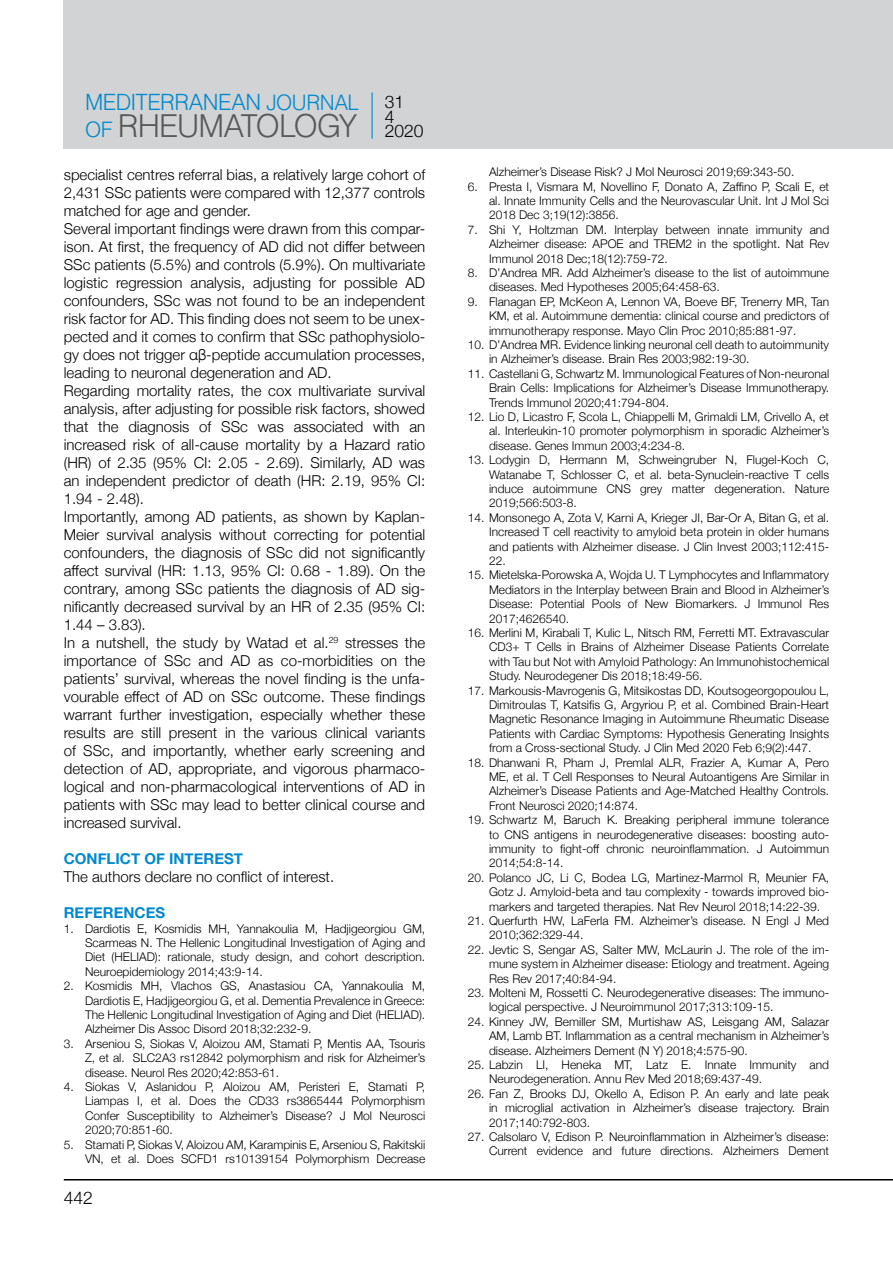
<style>
.page{position:relative;width:893px;height:1263px;background:#fff}
.page>*{position:absolute;margin:0;border:0;box-sizing:border-box;transform-origin:0 0}
.t1{font:31.2px "UB Helvetica Light";letter-spacing:-.025em;color:#58595b}
.t2{font:22.2px "UB Helvetica Light";letter-spacing:-.02em;color:#0089cf}
.t3{font:300 17.4px/15px "Helvetica Neue";color:#000}
.t4{font:300 15px/18px "Helvetica Neue";color:#000}
.t5{font:700 15px "Helvetica Neue";color:#0089cf}
.t6{font:300 12px/14.4px "Helvetica Neue";color:#000;text-align:justify}
.s1{font-size:21px}
.s2{font-size:21px;color:#0089cf}
</style>
<div class="page">
<hr style="left:64px;top:1179px;width:829px;height:1px;background:#000">
<div style="left:64px;top:0;width:829px;height:149px;background:#d1d3d4"></div>
<hr style="left:371px;top:92px;width:2px;height:47px;background:#0089cf">
<h2 class="t2" style="left:85px;top:89px;width:275px">MEDITERRANEAN <span class="s1">JOURNAL</span></h2>
<h1 class="t1" style="left:85px;top:107px;width:273px"><span class="s2">OF</span> RHEUMATOLOGY</h1>
<h3 class="t3" style="left:385px;top:93px;width:40px">31<br>4<br>2020</h3>
<p class="t4" style="left:64px;top:165px;width:363px">specialist centres referral bias, a relatively large cohort of 2,431 SSc patients were compared with 12,377 controls matched for age and gender.<br>Several important findings were drawn from this compar&shy;ison. At first, the frequency of AD did not differ between SSc patients (5.5%) and controls (5.9%). On multivariate logistic regression analysis, adjusting for possible AD confounders, SSc was not found to be an independent risk factor for AD. This finding does not seem to be unex&shy;pected and it comes to confirm that SSc pathophysiolo&shy;gy does not trigger αβ-peptide accumulation processes, leading to neuronal degeneration and AD.<br>Regarding mortality rates, the cox multivariate survival analysis, after adjusting for possible risk factors, showed that the diagnosis of SSc was associated with an increased risk of all-cause mortality by a Hazard ratio (HR) of 2.35 (95% CI: 2.05 - 2.69). Similarly, AD was an independent predictor of death (HR: 2.19, 95% CI:<br>1.94 - 2.48).<br>Importantly, among AD patients, as shown by Kaplan-Meier survival analysis without correcting for potential confounders, the diagnosis of SSc did not significantly affect survival (HR: 1.13, 95% CI: 0.68 - 1.89). On the contrary, among SSc patients the diagnosis of AD sig&shy;nificantly decreased survival by an HR of 2.35 (95% CI:<br>1.44 – 3.83).<br>In a nutshell, the study by Watad et al.<sup>29</sup> stresses the importance of SSc and AD as co-morbidities on the patients’ survival, whereas the novel finding is the unfa&shy;vourable effect of AD on SSc outcome. These findings warrant further investigation, especially whether these results are still present in the various clinical variants of SSc, and importantly, whether early screening and detection of AD, appropriate, and vigorous pharmaco&shy;logical and non-pharmacological interventions of AD in patients with SSc may lead to better clinical course and increased survival.</p>
<p class="t5" style="left:64px;top:847px;width:181px">CONFLICT OF INTEREST</p>
<p class="t4" style="left:64px;top:867px;width:272px">The authors declare no conflict of interest.</p>
<p class="t5" style="left:64px;top:901px;width:103px">REFERENCES</p>
<p class="t6" style="left:85px;top:920px;width:342px;text-indent:-21px">1. Dardiotis E, Kosmidis MH, Yannakoulia M, Hadjigeorgiou GM, Scarmeas N. The Hellenic Longitudinal Investigation of Aging and Diet (HELIAD): rationale, study design, and cohort description.<br>Neuroepidemiology 2014;43:9-14.</p>
<p class="t6" style="left:85px;top:978px;width:342px;text-indent:-21px">2. Kosmidis MH, Vlachos GS, Anastasiou CA, Yannakoulia M, Dardiotis E, Hadjigeorgiou G, et al. Dementia Prevalence in Greece:<br>The Hellenic Longitudinal Investigation of Aging and Diet (HELIAD).<br>Alzheimer Dis Assoc Disord 2018;32:232-9.</p>
<p class="t6" style="left:85px;top:1035px;width:342px;text-indent:-21px">3. Arseniou S, Siokas V, Aloizou AM, Stamati P, Mentis AA, Tsouris Z, et al. SLC2A3 rs12842 polymorphism and risk for Alzheimer’s disease. Neurol Res 2020;42:853-61.</p>
<p class="t6" style="left:85px;top:1078px;width:342px;text-indent:-21px">4. Siokas V, Aslanidou P, Aloizou AM, Peristeri E, Stamati P, Liampas I, et al. Does the CD33 rs3865444 Polymorphism Confer Susceptibility to Alzheimer’s Disease? J Mol Neurosci 2020;70:851-60.</p>
<p class="t6" style="left:64px;top:1136px;width:363px;text-align:right">5. Stamati P, Siokas V, Aloizou AM, Karampinis E, Arseniou S, Rakitskii<br>VN, et al. Does SCFD1 rs10139154 Polymorphism Decrease</p>
<h3 class="t3" style="left:64px;top:1189px;width:31px">442</h3>
<p class="t6" style="left:489px;top:164px;width:307px">Alzheimer’s Disease Risk? J Mol Neurosci 2019;69:343-50.</p>
<p class="t6" style="left:489px;top:178px;width:342px;text-indent:-21px">6. Presta I, Vismara M, Novellino F, Donato A, Zaffino P, Scali E, et al. Innate Immunity Cells and the Neurovascular Unit. Int J Mol Sci 2018 Dec 3;19(12):3856.</p>
<p class="t6" style="left:489px;top:221px;width:342px;text-indent:-21px">7. Shi Y, Holtzman DM. Interplay between innate immunity and Alzheimer disease: APOE and TREM2 in the spotlight. Nat Rev Immunol 2018 Dec;18(12):759-72.</p>
<p class="t6" style="left:489px;top:265px;width:342px;text-indent:-21px">8. D’Andrea MR. Add Alzheimer’s disease to the list of autoimmune diseases. Med Hypotheses 2005;64:458-63.</p>
<p class="t6" style="left:489px;top:293px;width:342px;text-indent:-21px">9. Flanagan EP, McKeon A, Lennon VA, Boeve BF, Trenerry MR, Tan KM, et al. Autoimmune dementia: clinical course and predictors of immunotherapy response. Mayo Clin Proc 2010;85:881-97.</p>
<p class="t6" style="left:489px;top:337px;width:342px;text-indent:-21px">10. D’Andrea MR. Evidence linking neuronal cell death to autoimmunity in Alzheimer’s disease. Brain Res 2003;982:19-30.</p>
<p class="t6" style="left:489px;top:365px;width:342px;text-indent:-21px">11. Castellani G, Schwartz M. Immunological Features of Non-neuronal Brain Cells: Implications for Alzheimer’s Disease Immunotherapy.<br>Trends Immunol 2020;41:794-804.</p>
<p class="t6" style="left:489px;top:409px;width:342px;text-indent:-21px">12. Lio D, Licastro F, Scola L, Chiappelli M, Grimaldi LM, Crivello A, et al. Interleukin-10 promoter polymorphism in sporadic Alzheimer’s disease. Genes Immun 2003;4:234-8.</p>
<p class="t6" style="left:489px;top:452px;width:342px;text-indent:-21px">13. Lodygin D, Hermann M, Schweingruber N, Flugel-Koch C, Watanabe T, Schlosser C, et al. beta-Synuclein-reactive T cells induce autoimmune CNS grey matter degeneration. Nature 2019;566:503-8.</p>
<p class="t6" style="left:489px;top:509px;width:342px;text-indent:-21px">14. Monsonego A, Zota V, Karni A, Krieger JI, Bar-Or A, Bitan G, et al.<br>Increased T cell reactivity to amyloid beta protein in older humans and patients with Alzheimer disease. J Clin Invest 2003;112:415- 22.</p>
<p class="t6" style="left:489px;top:567px;width:342px;text-indent:-21px">15. Mietelska-Porowska A, Wojda U. T Lymphocytes and Inflammatory Mediators in the Interplay between Brain and Blood in Alzheimer’s Disease: Potential Pools of New Biomarkers. J Immunol Res 2017;4626540.</p>
<p class="t6" style="left:489px;top:625px;width:342px;text-indent:-21px">16. Merlini M, Kirabali T, Kulic L, Nitsch RM, Ferretti MT. Extravascular CD3+ T Cells in Brains of Alzheimer Disease Patients Correlate with Tau but Not with Amyloid Pathology: An Immunohistochemical Study. Neurodegener Dis 2018;18:49-56.</p>
<p class="t6" style="left:489px;top:682px;width:342px;text-indent:-21px">17. Markousis-Mavrogenis G, Mitsikostas DD, Koutsogeorgopoulou L, Dimitroulas T, Katsifis G, Argyriou P, et al. Combined Brain-Heart Magnetic Resonance Imaging in Autoimmune Rheumatic Disease Patients with Cardiac Symptoms: Hypothesis Generating Insights from a Cross-sectional Study. J Clin Med 2020 Feb 6;9(2):447.</p>
<p class="t6" style="left:489px;top:754px;width:342px;text-indent:-21px">18. Dhanwani R, Pham J, Premlal ALR, Frazier A, Kumar A, Pero ME, et al. T Cell Responses to Neural Autoantigens Are Similar in Alzheimer’s Disease Patients and Age-Matched Healthy Controls.<br>Front Neurosci 2020;14:874.</p>
<p class="t6" style="left:489px;top:812px;width:342px;text-indent:-21px">19. Schwartz M, Baruch K. Breaking peripheral immune tolerance to CNS antigens in neurodegenerative diseases: boosting auto&shy;immunity to fight-off chronic neuroinflammation. J Autoimmun 2014;54:8-14.</p>
<p class="t6" style="left:489px;top:869px;width:342px;text-indent:-21px">20. Polanco JC, Li C, Bodea LG, Martinez-Marmol R, Meunier FA, Gotz J. Amyloid-beta and tau complexity - towards improved bio&shy;markers and targeted therapies. Nat Rev Neurol 2018;14:22-39.</p>
<p class="t6" style="left:489px;top:913px;width:342px;text-indent:-21px">21. Querfurth HW, LaFerla FM. Alzheimer’s disease. N Engl J Med<br>2010;362:329-44.</p>
<p class="t6" style="left:489px;top:941px;width:342px;text-indent:-21px">22. Jevtic S, Sengar AS, Salter MW, McLaurin J. The role of the im&shy;mune system in Alzheimer disease: Etiology and treatment. Ageing Res Rev 2017;40:84-94.</p>
<p class="t6" style="left:489px;top:985px;width:342px;text-indent:-21px">23. Molteni M, Rossetti C. Neurodegenerative diseases: The immuno&shy;logical perspective. J Neuroimmunol 2017;313:109-15.</p>
<p class="t6" style="left:489px;top:1013px;width:342px;text-indent:-21px">24. Kinney JW, Bemiller SM, Murtishaw AS, Leisgang AM, Salazar AM, Lamb BT. Inflammation as a central mechanism in Alzheimer’s disease. Alzheimers Dement (N Y) 2018;4:575-90.</p>
<p class="t6" style="left:489px;top:1057px;width:342px;text-indent:-21px">25. Labzin LI, Heneka MT, Latz E. Innate Immunity and<br>Neurodegeneration. Annu Rev Med 2018;69:437-49.</p>
<p class="t6" style="left:489px;top:1085px;width:342px;text-indent:-21px">26. Fan Z, Brooks DJ, Okello A, Edison P. An early and late peak in microglial activation in Alzheimer’s disease trajectory. Brain 2017;140:792-803.</p>
<p class="t6" style="left:468px;top:1129px;width:363px;text-align:right">27. Calsolaro V, Edison P. Neuroinflammation in Alzheimer’s disease:<br>Current evidence and future directions. Alzheimers Dement</p>
</div>
